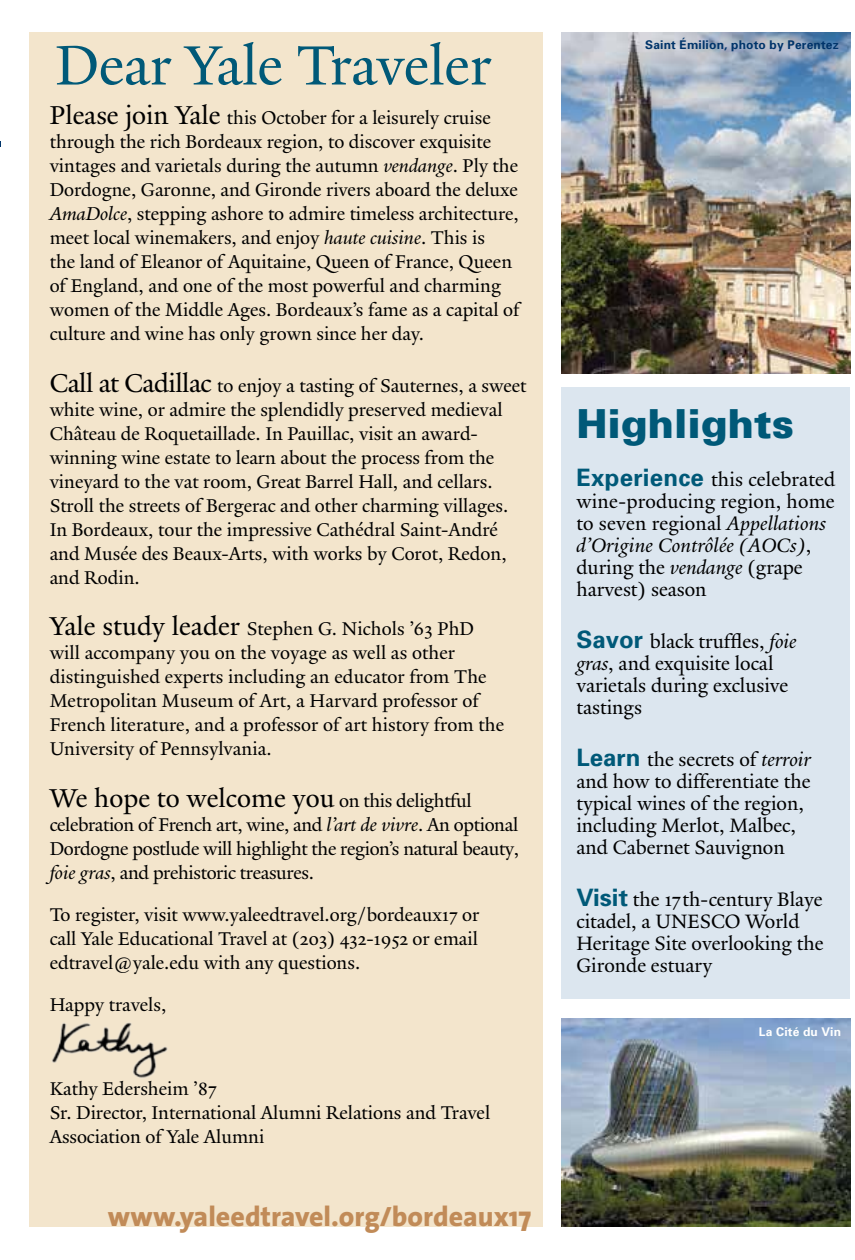
<style>
.page{position:relative;width:855px;height:1260px;background:#fff}
.page>*{position:absolute;margin:0;border:0;box-sizing:border-box;transform-origin:0 0}
.t1{font:60px "Yale Design";color:#005978}
.t2{font:900 40px "Univers";color:#005978}
.t3{font:28px "Yale Design";letter-spacing:.005em;color:#000}
.t4{font:800 28px "The Sans";color:#c18b58}
.t5{font:21px/22px "Yale Design";color:#000}
.t6{font:20px/24px "Yale Design";color:#000}
.t7{font:700 12px "Univers";letter-spacing:.015em;color:#00346a}
.t8{font:700 12px "Univers";letter-spacing:.015em;color:#fff}
.s1{font-size:28px}
.s2{font-style:italic}
.s3{font-size:20px}
.s4{font-family:"Univers";font-weight:700;font-size:24px;color:#005978}
</style>
<div class="page">
<div style="left:561px;top:387px;width:289px;height:612px;background:#dce6ef"></div>
<div style="left:30px;top:32px;width:513px;height:1194px;background:#f3e5cc"></div>
<img style="left:561px;top:32px;width:289px;height:342px">
<img style="left:52px;top:1022px;width:116px;height:56px">
<img style="left:561px;top:1019px;width:289px;height:207px">
<h1 class="t1" style="left:55px;top:29px;width:437px">Dear Yale Traveler</h1>
<p class="t6" style="left:50px;top:106px;width:471px"><span class="s1">Please join Yale</span> this October for a leisurely cruise through the rich Bordeaux region, to discover exquisite vintages and varietals during the autumn <span class="s2">vendange</span>. Ply the Dordogne, Garonne, and Gironde rivers aboard the deluxe <span class="s2">AmaDolce</span>, stepping ashore to admire timeless architecture, meet local winemakers, and enjoy <span class="s2">haute cuisine</span>. This is<br>the land of Eleanor of Aquitaine, Queen of France, Queen of England, and one of the most powerful and charming women of the Middle Ages. Bordeaux’s fame as a capital of culture and wine has only grown since her day.</p>
<p class="t6" style="left:50px;top:373px;width:478px"><span class="s1">Call at Cadillac</span> to enjoy a tasting of Sauternes, a sweet white wine, or admire the splendidly preserved medieval Château de Roquetaillade. In Pauillac, visit an award&shy;winning wine estate to learn about the process from the vineyard to the vat room, Great Barrel Hall, and cellars.<br>Stroll the streets of Bergerac and other charming villages.<br>In Bordeaux, tour the impressive Cathédral Saint-André and Musée des Beaux-Arts, with works by Corot, Redon, and Rodin.</p>
<p class="t6" style="left:50px;top:617px;width:456px"><span class="s1">Yale study leader</span> Stephen G. Nichols ’63 PhD will accompany you on the voyage as well as other distinguished experts including an educator from The Metropolitan Museum of Art, a Harvard professor of French literature, and a professor of art history from the University of Pennsylvania.</p>
<h3 class="t3" style="left:50px;top:781px;width:423px">We hope to welcome you <span class="s3">on this delightful</span></h3>
<p class="t6" style="left:50px;top:812px;width:471px;text-align:justify">celebration of French art, wine, and <span class="s2">l’art de vivre</span>. An optional Dordogne postlude will highlight the region’s natural beauty, <span class="s2">foie gras</span>, and prehistoric treasures.</p>
<p class="t6" style="left:50px;top:902px;width:431px;text-align:justify">To register, visit www.yaleedtravel.org/bordeaux17 or call Yale Educational Travel at (203) 432-1952 or email edtravel@yale.edu with any questions.</p>
<p class="t6" style="left:50px;top:992px;width:118px">Happy travels,</p>
<p class="t6" style="left:50px;top:1076px;width:442px">Kathy Edersheim ’87<br>Sr. Director, International Alumni Relations and Travel<br>Association of Yale Alumni</p>
<h3 class="t4" style="left:108px;top:1193px;width:425px">www.yaleedtravel.org/bordeaux17</h3>
<p class="t7" style="left:645px;top:37px;width:195px">Saint Émilion, photo by Perentez</p>
<h2 class="t2" style="left:576px;top:399px;width:219px">Highlights</h2>
<p class="t5" style="left:576px;top:468px;width:261px"><span class="s4">Experience</span> this celebrated wine-producing region, home to seven regional <span class="s2">Appellations d’Origine Contrôlée (AOCs)</span>, during the <span class="s2">vendange</span> (grape harvest) season</p>
<p class="t5" style="left:576px;top:630px;width:222px"><span class="s4">Savor</span> black truffles, <span class="s2">foie gras</span>, and exquisite local varietals during exclusive tastings</p>
<p class="t5" style="left:576px;top:748px;width:236px"><span class="s4">Learn</span> the secrets of <span class="s2">terroir </span>and how to differentiate the typical wines of the region, including Merlot, Malbec, and Cabernet Sauvignon</p>
<p class="t5" style="left:576px;top:888px;width:249px"><span class="s4">Visit</span> the 17th-century Blaye citadel, a UNESCO World<br>Heritage Site overlooking the<br>Gironde estuary</p>
<p class="t8" style="left:759px;top:1024px;width:84px">La Cité du Vin</p>
</div>
